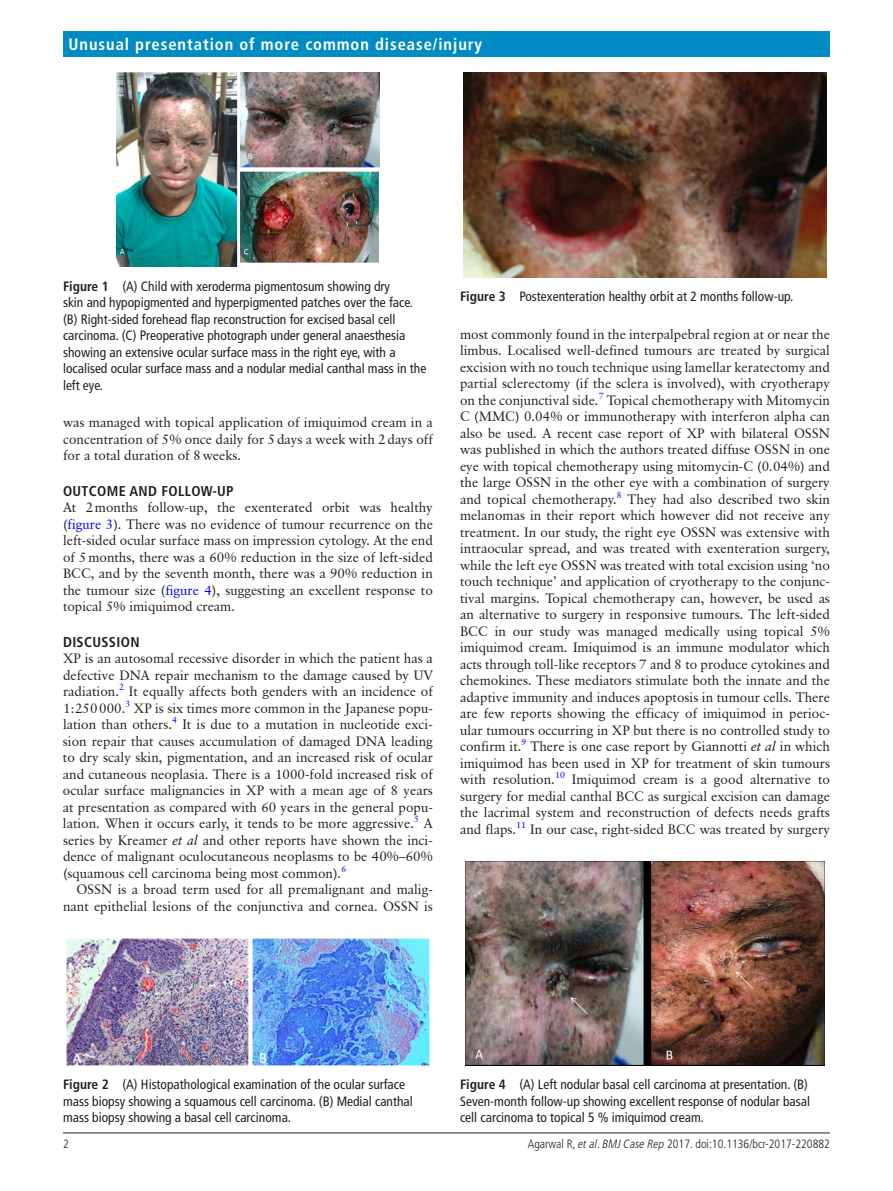
<style>
.page{position:relative;width:893px;height:1191px;background:#fff}
.page>*{position:absolute;margin:0;border:0;box-sizing:border-box;transform-origin:0 0}
.t1{font:700 condensed 16.5px "Frutiger LT Pro";letter-spacing:.055em;color:#fff}
.t2{font:700 condensed 14.25px "Frutiger LT Pro";letter-spacing:.025em;color:#231f20}
.t3{font:13.5px/16.5px "Classical Garamond BT";color:#231f20;text-align:justify}
.t4{font:condensed 13.5px/16.5px "Frutiger LT Pro";color:#231f20}
.t5{font:300 condensed 12px "Frutiger LT Pro";color:#231f20}
.s1{font-weight:700}
.s2{color:#00f}
.s3{font-style:italic}
</style>
<div class="page">
<hr style="left:63px;top:1132px;width:767px;height:1px;background:#231f20">
<div style="left:63px;top:31px;width:767px;height:25px;background:#008bc5"></div>
<img style="left:117px;top:72px;width:262px;height:194px">
<img style="left:67px;top:938px;width:362px;height:127px">
<img style="left:464px;top:72px;width:362px;height:205px">
<img style="left:465px;top:861px;width:360px;height:204px">
<p class="t1" style="left:69px;top:34px;width:415px">Unusual presentation of more common disease/injury</p>
<p class="t4" style="left:63px;top:278px;width:365px"><span class="s1">Figure 1</span> (A) Child with xeroderma pigmentosum showing dry<br>skin and hypopigmented and hyperpigmented patches over the face. (B) Right-sided forehead flap reconstruction for excised basal cell carcinoma. (C) Preoperative photograph under general anaesthesia showing an extensive ocular surface mass in the right eye, with a localised ocular surface mass and a nodular medial canthal mass in the left eye.</p>
<p class="t3" style="left:63px;top:414px;width:371px">was managed with topical application of imiquimod cream in a concentration of 5% once daily for 5days a week with 2days off for a total duration of 8weeks.</p>
<p class="t2" style="left:63px;top:482px;width:172px">Outcome and follow-up</p>
<p class="t3" style="left:63px;top:499px;width:371px">At 2months follow-up, the exenterated orbit was healthy (<span class="s2">figure 3</span>). There was no evidence of tumour recurrence on the left-sided ocular surface mass on impression cytology. At the end of 5months, there was a 60% reduction in the size of left-sided BCC, and by the seventh month, there was a 90% reduction in the tumour size (<span class="s2">figure 4</span>), suggesting an excellent response to topical 5% imiquimod cream.</p>
<p class="t2" style="left:63px;top:633px;width:78px">Discussion</p>
<p class="t3" style="left:63px;top:650px;width:371px">XP is an autosomal recessive disorder in which the patient has a defective DNA repair mechanism to the damage caused by UV radiation.<sup>2</sup> It equally affects both genders with an incidence of 1:250000.<sup>3</sup> XP is six times more common in the Japanese popu&shy;lation than others.<sup>4</sup> It is due to a mutation in nucleotide exci&shy;sion repair that causes accumulation of damaged DNA leading to dry scaly skin, pigmentation, and an increased risk of ocular and cutaneous neoplasia. There is a 1000-fold increased risk of ocular surface malignancies in XP with a mean age of 8 years at presentation as compared with 60 years in the general popu&shy;lation. When it occurs early, it tends to be more aggressive.<sup>5</sup> A series by Kreamer <span class="s3">et al</span> and other reports have shown the inci&shy;dence of malignant oculocutaneous neoplasms to be 40%–60% (squamous cell carcinoma being most common).<sup>6</sup></p>
<p class="t3" style="left:63px;top:881px;width:371px;text-align:right">OSSN is a broad term used for all premalignant and malig&shy;nant epithelial lesions of the conjunctiva and cornea. OSSN is</p>
<p class="t4" style="left:460px;top:288px;width:335px"><span class="s1">Figure 3</span> Postexenteration healthy orbit at 2 months follow-up.</p>
<p class="t3" style="left:460px;top:326px;width:371px">most commonly found in the interpalpebral region at or near the limbus. Localised well-defined tumours are treated by surgical excision with no touch technique using lamellar keratectomy and partial sclerectomy (if the sclera is involved), with cryotherapy on the conjunctival side.<sup>7</sup> Topical chemotherapy with Mitomycin C (MMC) 0.04% or immunotherapy with interferon alpha can also be used. A recent case report of XP with bilateral OSSN was published in which the authors treated diffuse OSSN in one eye with topical chemotherapy using mitomycin-C (0.04%) and the large OSSN in the other eye with a combination of surgery and topical chemotherapy.<sup>8</sup> They had also described two skin melanomas in their report which however did not receive any treatment. In our study, the right eye OSSN was extensive with intraocular spread, and was treated with exenteration surgery, while the left eye OSSN was treated with total excision using ‘no touch technique’ and application of cryotherapy to the conjunc&shy;tival margins. Topical chemotherapy can, however, be used as an alternative to surgery in responsive tumours. The left-sided BCC in our study was managed medically using topical 5% imiquimod cream. Imiquimod is an immune modulator which acts through toll-like receptors 7 and 8 to produce cytokines and chemokines. These mediators stimulate both the innate and the adaptive immunity and induces apoptosis in tumour cells. There are few reports showing the efficacy of imiquimod in perioc&shy;ular tumours occurring in XP but there is no controlled study to confirm it.<sup>9</sup> There is one case report by Giannotti <span class="s3">et al</span> in which imiquimod has been used in XP for treatment of skin tumours with resolution.<sup>10</sup></p>
<p class="t3" style="left:460px;top:771px;width:371px;text-indent:112px">Imiquimod cream is a good alternative to surgery for medial canthal BCC as surgical excision can damage the lacrimal system and reconstruction of defects needs grafts and flaps.<sup>11</sup> In our case, right-sided BCC was treated by surgery</p>
<p class="t4" style="left:63px;top:1076px;width:351px"><span class="s1">Figure 2</span> (A) Histopathological examination of the ocular surface mass biopsy showing a squamous cell carcinoma. (B) Medial canthal mass biopsy showing a basal cell carcinoma.</p>
<p class="t4" style="left:460px;top:1076px;width:351px"><span class="s1">Figure 4</span> (A) Left nodular basal cell carcinoma at presentation. (B)<br>Seven-month follow-up showing excellent response of nodular basal cell carcinoma to topical 5 % imiquimod cream.</p>
<p class="t5" style="left:63px;top:1136px;width:7px">2</p>
<p class="t5" style="left:528px;top:1136px;width:304px">Agarwal R, <span class="s3">et al</span>. <span class="s3">BMJ Case Rep</span> 2017. doi:10.1136/bcr-2017-220882</p>
</div>
